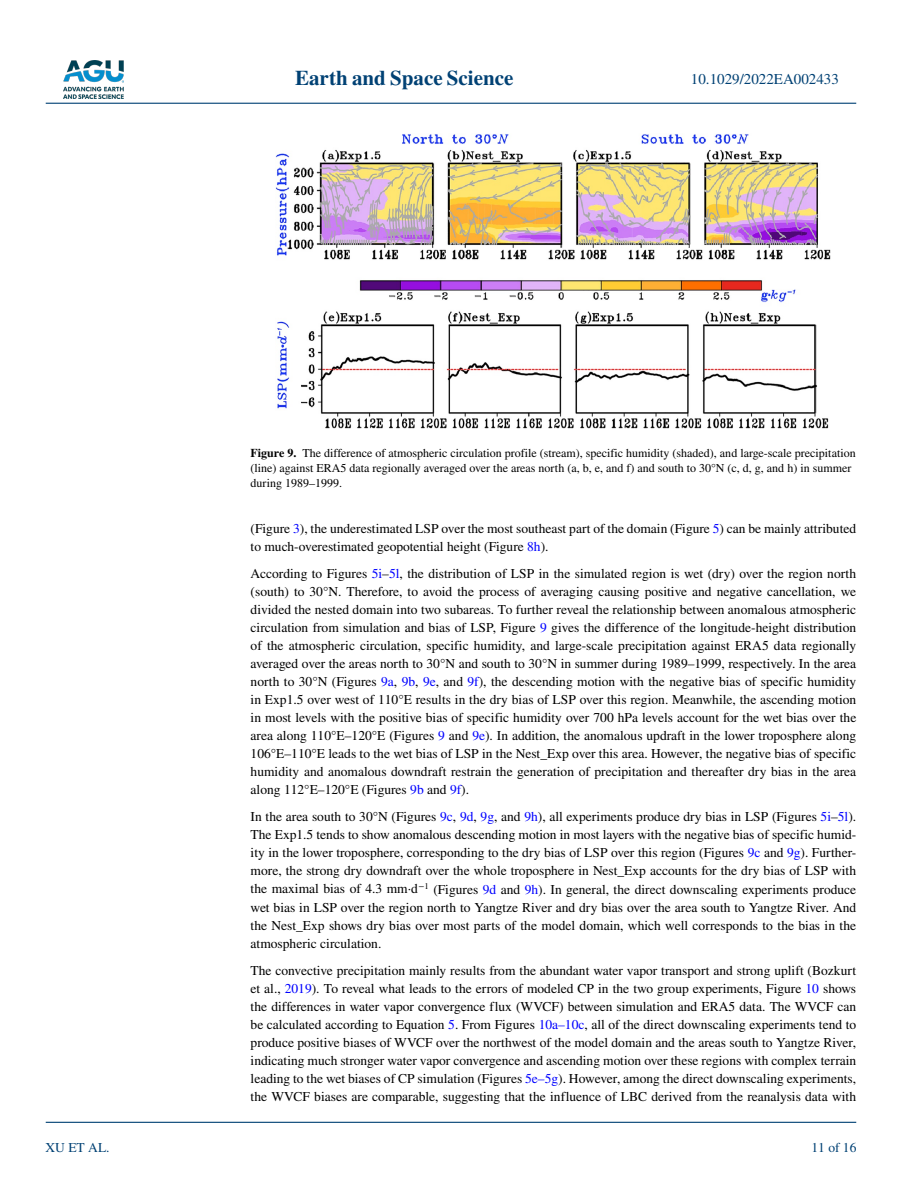
<style>
.page{position:relative;width:902px;height:1183px;background:#fff}
.page>*{position:absolute;margin:0;border:0;box-sizing:border-box;transform-origin:0 0}
.t1{font:700 21px "STIX";color:#004174}
.t2{font:15px "STIX";color:#004174}
.t3{font:13.5px/18px "STIX";color:#000;text-align:justify}
.t4{font:13.5px "STIX";color:#004174}
.t5{font:12px/15px "STIX";color:#000}
.s1{font-weight:700}
.s2{color:#00f}
</style>
<div class="page">
<img style="left:63px;top:60px;width:60px;height:39px">
<hr style="left:46px;top:103px;width:810px;height:1px;background:#004174">
<hr style="left:46px;top:1121px;width:810px;height:1px;background:#004174">
<img style="left:276px;top:134px;width:554px;height:294px">
<h1 class="t1" style="left:295px;top:66px;width:220px">Earth and Space Science</h1>
<p class="t2" style="left:691px;top:69px;width:149px">10.1029/2022EA002433</p>
<p class="t4" style="left:45px;top:1138px;width:66px">XU ET AL.</p>
<p class="t5" style="left:250px;top:446px;width:606px"><span class="s1">Figure 9.</span> The difference of atmospheric circulation profile (stream), specific humidity (shaded), and large-scale precipitation (line) against ERA5 data regionally averaged over the areas north (a, b, e, and f) and south to 30°N (c, d, g, and h) in summer during 1989–1999.</p>
<p class="t3" style="left:250px;top:520px;width:607px">(Figure <span class="s2">3</span>), the underestimated LSP over the most southeast part of the domain (Figure <span class="s2">5</span>) can be mainly attributed to much-overestimated geopotential height (Figure <span class="s2">8h</span>).</p>
<p class="t3" style="left:250px;top:565px;width:607px">According to Figures <span class="s2">5i</span>–<span class="s2">5l</span>, the distribution of LSP in the simulated region is wet (dry) over the region north (south) to 30°N. Therefore, to avoid the process of averaging causing positive and negative cancellation, we divided the nested domain into two subareas. To further reveal the relationship between anomalous atmospheric circulation from simulation and bias of LSP, Figure <span class="s2">9</span> gives the difference of the longitude-height distribution of the atmospheric circulation, specific humidity, and large-scale precipitation against ERA5 data regionally averaged over the areas north to 30°N and south to 30°N in summer during 1989–1999, respectively. In the area north to 30°N (Figures <span class="s2">9a</span>, <span class="s2">9b</span>, <span class="s2">9e</span>, and <span class="s2">9f</span>), the descending motion with the negative bias of specific humidity in Exp1.5 over west of 110°E results in the dry bias of LSP over this region. Meanwhile, the ascending motion in most levels with the positive bias of specific humidity over 700 hPa levels account for the wet bias over the area along 110°E–120°E (Figures <span class="s2">9</span> and <span class="s2">9e</span>). In addition, the anomalous updraft in the lower troposphere along 106°E–110°E leads to the wet bias of LSP in the Nest_Exp over this area. However, the negative bias of specific humidity and anomalous downdraft restrain the generation of precipitation and thereafter dry bias in the area along 112°E–120°E (Figures <span class="s2">9b</span> and <span class="s2">9f</span>).</p>
<p class="t3" style="left:250px;top:808px;width:607px">In the area south to 30°N (Figures <span class="s2">9c</span>, <span class="s2">9d</span>, <span class="s2">9g</span>, and <span class="s2">9h</span>), all experiments produce dry bias in LSP (Figures <span class="s2">5i</span>–<span class="s2">5l</span>).<br>The Exp1.5 tends to show anomalous descending motion in most layers with the negative bias of specific humid&shy;ity in the lower troposphere, corresponding to the dry bias of LSP over this region (Figures <span class="s2">9c</span> and <span class="s2">9g</span>). Further&shy;more, the strong dry downdraft over the whole troposphere in Nest_Exp accounts for the dry bias of LSP with the maximal bias of 4.3 mm·d<sup>−1</sup> (Figures <span class="s2">9d</span> and <span class="s2">9h</span>). In general, the direct downscaling experiments produce wet bias in LSP over the region north to Yangtze River and dry bias over the area south to Yangtze River. And the Nest_Exp shows dry bias over most parts of the model domain, which well corresponds to the bias in the atmospheric circulation.</p>
<p class="t3" style="left:250px;top:961px;width:607px">The convective precipitation mainly results from the abundant water vapor transport and strong uplift (Bozkurt et al., <span class="s2">2019</span>). To reveal what leads to the errors of modeled CP in the two group experiments, Figure <span class="s2">10</span> shows the differences in water vapor convergence flux (WVCF) between simulation and ERA5 data. The WVCF can be calculated according to Equation <span class="s2">5</span>. From Figures <span class="s2">10a–10c</span>, all of the direct downscaling experiments tend to produce positive biases of WVCF over the northwest of the model domain and the areas south to Yangtze River, indicating much stronger water vapor convergence and ascending motion over these regions with complex terrain leading to the wet biases of CP simulation (Figures <span class="s2">5e–5g</span>). However, among the direct downscaling experiments, the WVCF biases are comparable, suggesting that the influence of LBC derived from the reanalysis data with</p>
<p class="t4" style="left:811px;top:1138px;width:46px">11 of 16</p>
</div>
